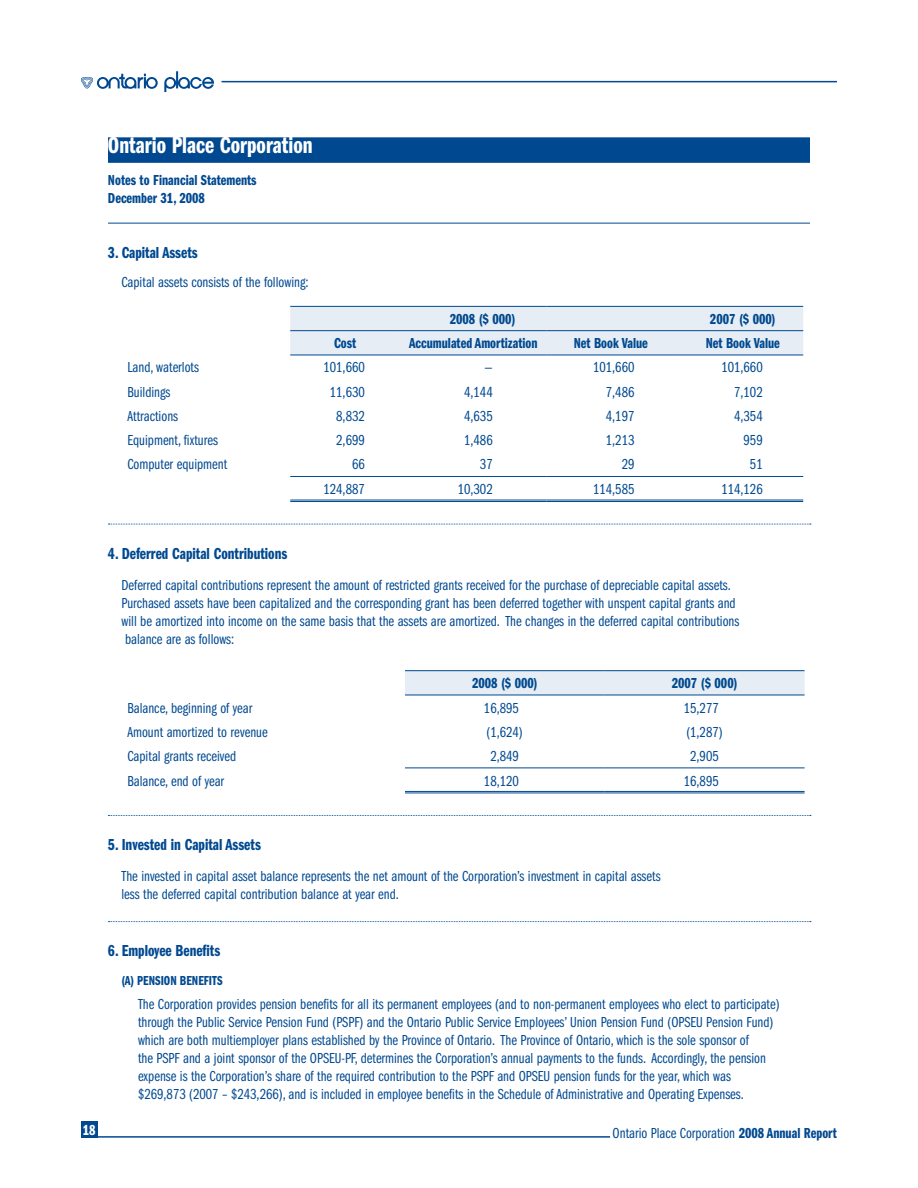
<style>
.page{position:relative;width:918px;height:1188px;background:#fff}
.page>*{position:absolute;margin:0;border:0;box-sizing:border-box;transform-origin:0 0}
.t1{font:24px "Franklin Gothic Demi Cmpr";color:#fff}
.t2{font:16.5px "Franklin Gothic Demi Cmpr";color:#004990}
.t3{font:15px/18px "Franklin Gothic Book Cmpr";color:#004990}
.t4{font:15px/18px "Franklin Gothic Demi Cmpr";color:#004990}
.t5{font:15px "Franklin Gothic Demi Cmpr";color:#fff}
.t6{font:13.5px "Franklin Gothic Demi Cmpr";color:#004990}
.s1{font-family:"Franklin Gothic Demi Cmpr"}
</style>
<div class="page">
<hr style="left:81px;top:1136px;width:529px;height:2px;background:#004990">
<hr style="left:222px;top:81px;width:615px;height:1px;background:#004990">
<div style="left:81px;top:1121px;width:16px;height:17px;background:#004990"></div>
<svg style="left:81px;top:71px;width:133px;height:21px"></svg>
<svg style="left:405px;top:671px;width:400px;height:24px;background:#dfe8f1"></svg>
<hr style="left:405px;top:670px;width:200px;height:1px;background:#004990">
<hr style="left:605px;top:670px;width:200px;height:1px;background:#004990">
<hr style="left:405px;top:695px;width:200px;height:1px;background:#004990">
<hr style="left:605px;top:695px;width:200px;height:1px;background:#004990">
<hr style="left:405px;top:768px;width:200px;height:1px;background:#004990">
<hr style="left:605px;top:768px;width:200px;height:1px;background:#004990">
<hr style="left:405px;top:791px;width:200px;height:1px;background:#004990">
<hr style="left:405px;top:793px;width:200px;height:1px;background:#004990">
<hr style="left:605px;top:791px;width:200px;height:1px;background:#004990">
<hr style="left:605px;top:793px;width:200px;height:1px;background:#004990">
<div style="left:108px;top:137px;width:702px;height:26px;background:#004990"></div>
<hr style="left:108px;top:223px;width:702px;height:1px;background:#004990">
<div style="left:290px;top:307px;width:513px;height:48px;background:#e6edf4"></div>
<hr style="left:290px;top:476px;width:110px;height:1px;background:#004990">
<hr style="left:400px;top:476px;width:147px;height:1px;background:#004990">
<hr style="left:547px;top:476px;width:128px;height:1px;background:#004990">
<hr style="left:675px;top:476px;width:128px;height:1px;background:#004990">
<hr style="left:290px;top:500px;width:110px;height:1px;background:#004990">
<hr style="left:290px;top:501px;width:110px;height:1px;background:#004990">
<hr style="left:400px;top:500px;width:147px;height:1px;background:#004990">
<hr style="left:400px;top:501px;width:147px;height:1px;background:#004990">
<hr style="left:547px;top:500px;width:128px;height:1px;background:#004990">
<hr style="left:547px;top:501px;width:128px;height:1px;background:#004990">
<hr style="left:675px;top:500px;width:128px;height:1px;background:#004990">
<hr style="left:675px;top:501px;width:128px;height:1px;background:#004990">
<hr style="left:290px;top:355px;width:110px;height:1px;background:#004990">
<hr style="left:400px;top:355px;width:147px;height:1px;background:#004990">
<hr style="left:547px;top:355px;width:128px;height:1px;background:#004990">
<hr style="left:675px;top:355px;width:128px;height:1px;background:#004990">
<hr style="left:290px;top:306px;width:110px;height:1px;background:#004990">
<hr style="left:400px;top:306px;width:147px;height:1px;background:#004990">
<hr style="left:547px;top:306px;width:128px;height:1px;background:#004990">
<hr style="left:675px;top:306px;width:128px;height:1px;background:#004990">
<hr style="left:290px;top:330px;width:110px;height:1px;background:#004990">
<hr style="left:400px;top:330px;width:147px;height:1px;background:#004990">
<hr style="left:547px;top:330px;width:128px;height:1px;background:#004990">
<hr style="left:675px;top:330px;width:128px;height:1px;background:#004990">
<svg style="left:108px;top:524px;width:703px;height:1px"></svg>
<svg style="left:108px;top:815px;width:703px;height:1px"></svg>
<svg style="left:108px;top:921px;width:703px;height:1px"></svg>
<h1 class="t1" style="left:108px;top:132px;width:206px">Ontario Place Corporation</h1>
<p class="t4" style="left:108px;top:171px;width:150px">Notes to Financial Statements<br>December 31, 2008</p>
<p class="t2" style="left:108px;top:243px;width:91px">3. Capital Assets</p>
<p class="t3" style="left:121px;top:273px;width:188px">Capital assets consists of the following:</p>
<p class="t4" style="left:450px;top:310px;width:67px">2008 ($ 000)</p>
<p class="t4" style="left:710px;top:310px;width:67px">2007 ($ 000)</p>
<p class="t4" style="left:334px;top:335px;width:24px">Cost</p>
<p class="t4" style="left:409px;top:335px;width:130px">Accumulated Amortization</p>
<p class="t4" style="left:574px;top:335px;width:76px">Net Book Value</p>
<p class="t4" style="left:706px;top:335px;width:76px">Net Book Value</p>
<p class="t3" style="left:127px;top:359px;width:73px">Land, waterlots</p>
<p class="t3" style="left:323px;top:359px;width:43px">101,660</p>
<p class="t3" style="left:485px;top:359px;width:10px">—</p>
<p class="t3" style="left:593px;top:359px;width:43px">101,660</p>
<p class="t3" style="left:721px;top:359px;width:43px">101,660</p>
<p class="t3" style="left:127px;top:383px;width:44px">Buildings</p>
<p class="t3" style="left:330px;top:383px;width:37px">11,630</p>
<p class="t3" style="left:464px;top:383px;width:30px">4,144</p>
<p class="t3" style="left:606px;top:383px;width:30px">7,486</p>
<p class="t3" style="left:734px;top:383px;width:30px">7,102</p>
<p class="t3" style="left:127px;top:407px;width:52px">Attractions</p>
<p class="t3" style="left:336px;top:407px;width:30px">8,832</p>
<p class="t3" style="left:464px;top:407px;width:30px">4,635</p>
<p class="t3" style="left:606px;top:407px;width:30px">4,197</p>
<p class="t3" style="left:734px;top:407px;width:30px">4,354</p>
<p class="t3" style="left:127px;top:431px;width:92px">Equipment, fixtures</p>
<p class="t3" style="left:336px;top:431px;width:30px">2,699</p>
<p class="t3" style="left:464px;top:431px;width:30px">1,486</p>
<p class="t3" style="left:606px;top:431px;width:30px">1,213</p>
<p class="t3" style="left:744px;top:431px;width:21px">959</p>
<p class="t3" style="left:127px;top:456px;width:101px">Computer equipment</p>
<p class="t3" style="left:352px;top:456px;width:14px">66</p>
<p class="t3" style="left:480px;top:456px;width:14px">37</p>
<p class="t3" style="left:622px;top:456px;width:14px">29</p>
<p class="t3" style="left:750px;top:456px;width:14px">51</p>
<p class="t3" style="left:323px;top:480px;width:43px">124,887</p>
<p class="t3" style="left:458px;top:480px;width:37px">10,302</p>
<p class="t3" style="left:593px;top:480px;width:43px">114,585</p>
<p class="t3" style="left:721px;top:480px;width:43px">114,126</p>
<p class="t2" style="left:108px;top:544px;width:181px">4. Deferred Capital Contributions</p>
<p class="t3" style="left:121px;top:576px;width:619px">Deferred capital contributions represent the amount of restricted grants received for the purchase of depreciable capital assets.<br>Purchased assets have been capitalized and the corresponding grant has been deferred together with unspent capital grants and will be amortized into income on the same basis that the assets are amortized. The changes in the deferred capital contributions balance are as follows:</p>
<p class="t4" style="left:472px;top:675px;width:67px">2008 ($ 000)</p>
<p class="t4" style="left:672px;top:675px;width:67px">2007 ($ 000)</p>
<p class="t3" style="left:127px;top:699px;width:126px">Balance, beginning of year</p>
<p class="t3" style="left:484px;top:699px;width:37px">16,895</p>
<p class="t3" style="left:684px;top:699px;width:37px">15,277</p>
<p class="t3" style="left:127px;top:723px;width:142px">Amount amortized to revenue</p>
<p class="t3" style="left:487px;top:723px;width:38px">(1,624)</p>
<p class="t3" style="left:686px;top:723px;width:38px">(1,287)</p>
<p class="t3" style="left:127px;top:748px;width:110px">Capital grants received</p>
<p class="t3" style="left:490px;top:748px;width:30px">2,849</p>
<p class="t3" style="left:690px;top:748px;width:30px">2,905</p>
<p class="t3" style="left:127px;top:772px;width:98px">Balance, end of year</p>
<p class="t3" style="left:484px;top:772px;width:37px">18,120</p>
<p class="t3" style="left:684px;top:772px;width:37px">16,895</p>
<p class="t2" style="left:108px;top:835px;width:154px">5. Invested in Capital Assets</p>
<p class="t3" style="left:121px;top:868px;width:541px">The invested in capital asset balance represents the net amount of the Corporation’s investment in capital assets less the deferred capital contribution balance at year end.</p>
<p class="t2" style="left:108px;top:942px;width:114px">6. Employee Benefits</p>
<p class="t6" style="left:121px;top:973px;width:103px">(A) PENSION BENEFITS</p>
<p class="t3" style="left:138px;top:996px;width:643px">The Corporation provides pension benefits for all its permanent employees (and to non-permanent employees who elect to participate) through the Public Service Pension Fund (PSPF) and the Ontario Public Service Employees’ Union Pension Fund (OPSEU Pension Fund) which are both multiemployer plans established by the Province of Ontario. The Province of Ontario, which is the sole sponsor of<br>the PSPF and a joint sponsor of the OPSEU-PF, determines the Corporation’s annual payments to the funds. Accordingly, the pension expense is the Corporation’s share of the required contribution to the PSPF and OPSEU pension funds for the year, which was $269,873 (2007 – $243,266), and is included in employee benefits in the Schedule of Administrative and Operating Expenses.</p>
<p class="t5" style="left:83px;top:1121px;width:14px">18</p>
<p class="t3" style="left:613px;top:1124px;width:226px">Ontario Place Corporation <span class="s1">2008 Annual Report</span></p>
</div>
